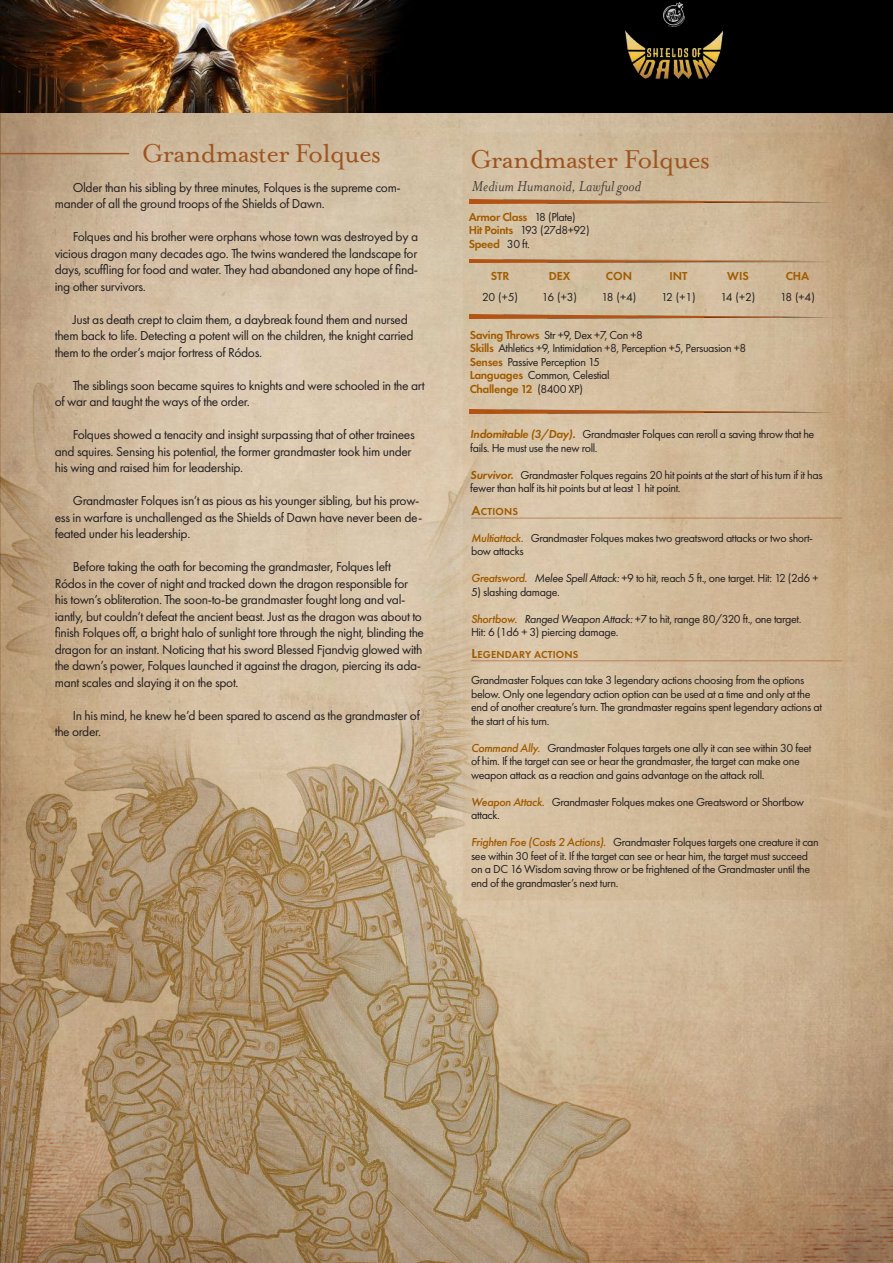
<style>
.page{position:relative;width:893px;height:1263px;background:#fff}
.page>*{position:absolute;margin:0;border:0;box-sizing:border-box;transform-origin:0 0}
.t1{font:30px "Mrs Eaves Roman";letter-spacing:-.025em;color:#9e5420}
.t2{font:italic 16.5px "Mrs Eaves OT";color:#231f20}
.t3{font:13.5px/16.5px "Futura PT";letter-spacing:-.025em;color:#231f20}
.t4{font:12px/13.5px "Futura PT";letter-spacing:-.03em;color:#231f20}
.t5{font:12px/13.5px "Futura PT";letter-spacing:-.07em;color:#231f20}
.t6{font:600 12px "Futura PT";color:#a15b00}
.t7{font:600 10.5px "Futura PT";letter-spacing:.02em;color:#a15b00}
.s1{font-weight:600;color:#a15b00}
.s2{font-weight:600;font-style:italic;color:#a15b00}
.s3{font-weight:500;font-style:italic;color:#a15b00}
.s4{font-style:italic}
.s5{font-size:13.5px}
</style>
<div class="page">
<img style="left:0;top:113px;width:893px;height:238px">
<img style="left:0;top:0;width:893px;height:113px">
<img style="left:663px;top:2px;width:21px;height:25px">
<img style="left:625px;top:30px;width:98px;height:49px">
<hr style="left:1px;top:153px;width:128px;height:1px;background:#9e5420">
<svg style="left:463px;top:133px;width:385px;height:218px;fill:#d0bc9d"></svg>
<img style="left:470px;top:200px;width:362px;height:4px">
<img style="left:470px;top:315px;width:362px;height:4px">
<img style="left:470px;top:259px;width:362px;height:4px">
<img style="left:0;top:351px;width:893px;height:912px">
<h1 class="t1" style="left:142px;top:137px;width:241px">Grandmaster Folques</h1>
<p class="t3" style="left:55px;top:179px;width:348px;text-indent:18px">Older than his sibling by three minutes, Folques is the supreme com&shy;mander of all the ground troops of the Shields of Dawn.</p>
<p class="t3" style="left:55px;top:228px;width:365px;text-align:justify;text-indent:18px">Folques and his brother were orphans whose town was destroyed by a vicious dragon many decades ago. The twins wandered the landscape for days, scuffling for food and water. They had abandoned any hope of find&shy;ing other survivors.</p>
<p class="t3" style="left:55px;top:311px;width:360px;text-indent:18px">Just as death crept to claim them, a daybreak found them and nursed them back to life. Detecting a potent will on the children, the knight carried them to the order’s major fortress of Ródos.</p>
<p class="t3" style="left:55px;top:377px;width:371px;text-indent:18px">The siblings soon became squires to knights and were schooled in the art of war and taught the ways of the order.</p>
<p class="t3" style="left:55px;top:426px;width:361px;text-indent:18px">Folques showed a tenacity and insight surpassing that of other trainees and squires. Sensing his potential, the former grandmaster took him under his wing and raised him for leadership.</p>
<p class="t3" style="left:55px;top:492px;width:369px;text-indent:18px">Grandmaster Folques isn’t as pious as his younger sibling, but his prow&shy;ess in warfare is unchallenged as the Shields of Dawn have never been de&shy;feated under his leadership.</p>
<p class="t3" style="left:55px;top:558px;width:371px;text-indent:18px">Before taking the oath for becoming the grandmaster, Folques left Ródos in the cover of night and tracked down the dragon responsible for his town’s obliteration. The soon-to-be grandmaster fought long and val&shy;iantly, but couldn’t defeat the ancient beast. Just as the dragon was about to finish Folques off, a bright halo of sunlight tore through the night, blinding the dragon for an instant. Noticing that his sword Blessed Fjandvig glowed with the dawn’s power, Folques launched it against the dragon, piercing its ada&shy;mant scales and slaying it on the spot.</p>
<p class="t3" style="left:55px;top:707px;width:367px;text-indent:18px">In his mind, he knew he’d been spared to ascend as the grandmaster of the order.</p>
<h1 class="t1" style="left:470px;top:143px;width:242px">Grandmaster Folques</h1>
<p class="t5" style="left:469px;top:210px;width:122px"><span class="s1">Armor Class</span> 18 (Plate)<br><span class="s1">Hit Points</span> 193 (27d8+92)<br><span class="s1">Speed</span> 30 ft.</p>
<p class="t2" style="left:472px;top:177px;width:171px">Medium Humanoid, Lawful good</p>
<p class="t6" style="left:491px;top:268px;width:20px">STR</p>
<p class="t6" style="left:549px;top:268px;width:23px">DEX</p>
<p class="t6" style="left:606px;top:268px;width:28px">CON</p>
<p class="t6" style="left:669px;top:268px;width:20px">INT</p>
<p class="t6" style="left:727px;top:268px;width:23px">WIS</p>
<p class="t6" style="left:786px;top:268px;width:25px">CHA</p>
<p class="t4" style="left:482px;top:290px;width:37px">20 (+5)</p>
<p class="t4" style="left:542px;top:290px;width:37px">16 (+3)</p>
<p class="t4" style="left:602px;top:290px;width:36px">18 (+4)</p>
<p class="t4" style="left:661px;top:290px;width:36px">12 (+1)</p>
<p class="t4" style="left:721px;top:290px;width:36px">14 (+2)</p>
<p class="t4" style="left:780px;top:290px;width:36px">18 (+4)</p>
<p class="t4" style="left:470px;top:328px;width:278px"><span class="s1">Saving Throws</span> Str +9, Dex +7, Con +8<br><span class="s1">Skills</span> Athletics +9, Intimidation +8, Perception +5, Persuasion +8<br><span class="s1">Senses</span> Passive Perception 15<br><span class="s1">Languages</span> Common, Celestial<br><span class="s1">Challenge 12</span> (8400 XP)</p>
<p class="t4" style="left:470px;top:427px;width:345px"><span class="s2">Indomitable (3/Day).</span> Grandmaster Folques can reroll a saving throw that he fails. He must use the new roll.</p>
<p class="t4" style="left:470px;top:468px;width:354px"><span class="s2">Survivor.</span> Grandmaster Folques regains 20 hit points at the start of his turn if it has fewer than half its hit points but at least 1 hit point.</p>
<p class="t4" style="left:471px;top:531px;width:344px"><span class="s3">Multiattack.</span> Grandmaster Folques makes two greatsword attacks or two short&shy;bow attacks</p>
<p class="t4" style="left:471px;top:571px;width:349px"><span class="s3">Greatsword.</span> <span class="s4">Melee Spell Attack:</span> +9 to hit, reach 5 ft., one target. Hit: 12 (2d6 +</p>
<p class="t4" style="left:471px;top:585px;width:90px">5) slashing damage.</p>
<p class="t4" style="left:471px;top:612px;width:332px"><span class="s3">Shortbow.</span> <span class="s4">Ranged Weapon Attack:</span> +7 to hit, range 80/320 ft., one target.<br>Hit: 6 (1d6 + 3) piercing damage.</p>
<p class="t4" style="left:471px;top:673px;width:352px">Grandmaster Folques can take 3 legendary actions choosing from the options below. Only one legendary action option can be used at a time and only at the end of another creature’s turn. The grandmaster regains spent legendary actions at the start of his turn.</p>
<p class="t4" style="left:471px;top:741px;width:342px"><span class="s3">Command Ally.</span> Grandmaster Folques targets one ally it can see within 30 feet of him. If the target can see or hear the grandmaster, the target can make one weapon attack as a reaction and gains advantage on the attack roll.</p>
<p class="t4" style="left:471px;top:795px;width:335px"><span class="s3">Weapon Attack.</span> Grandmaster Folques makes one Greatsword or Shortbow attack.</p>
<p class="t4" style="left:471px;top:835px;width:349px"><span class="s3">Frighten Foe (Costs 2 Actions).</span> Grandmaster Folques targets one creature it can see within 30 feet of it. If the target can see or hear him, the target must succeed on a DC 16 Wisdom saving throw or be frightened of the Grandmaster until the end of the grandmaster’s next turn.</p>
<p class="t7" style="left:471px;top:505px;width:48px"><span class="s5">A</span>CTIONS</p>
<p class="t7" style="left:471px;top:647px;width:109px"><span class="s5">L</span>EGENDARY ACTIONS</p>
</div>
